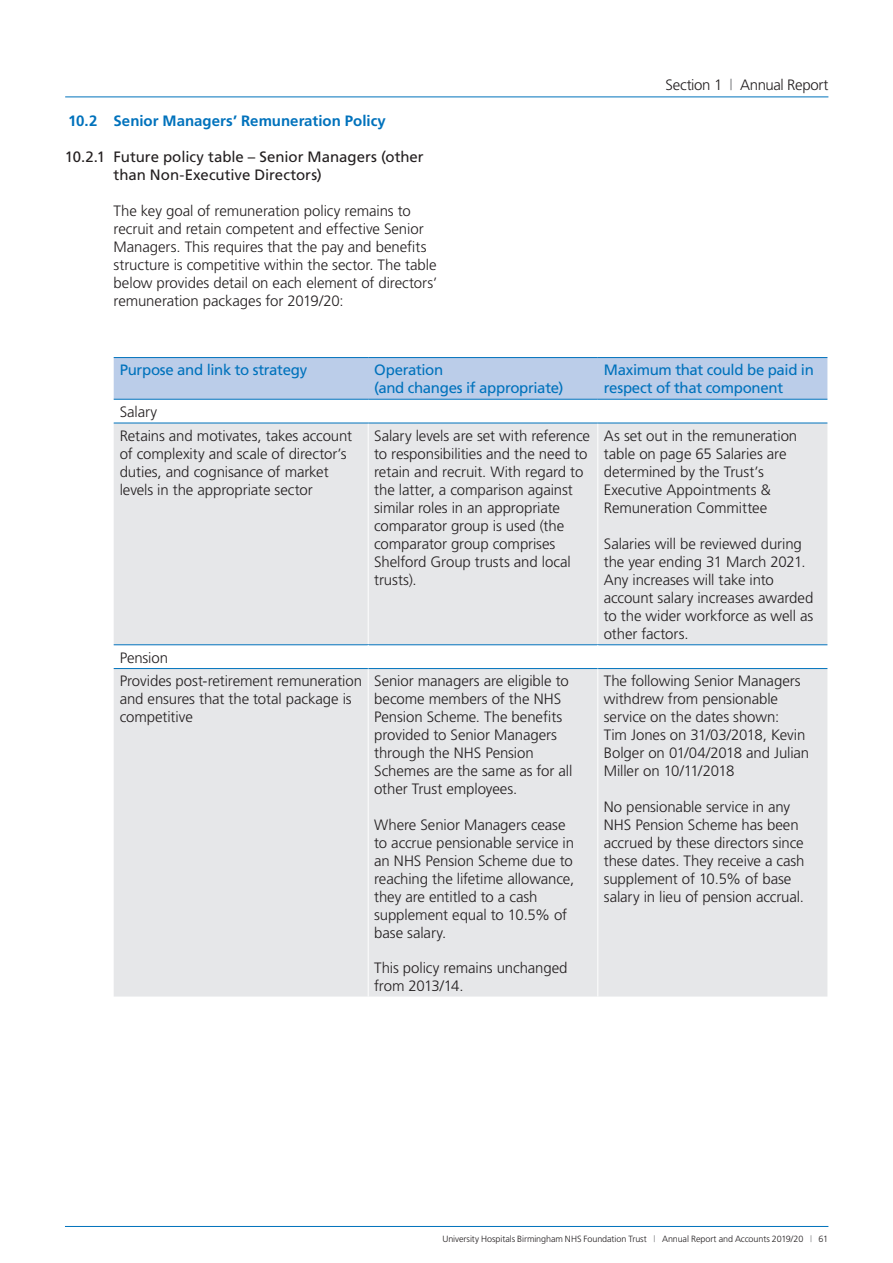
<style>
.page{position:relative;width:893px;height:1263px;background:#fff}
.page>*{position:absolute;margin:0;border:0;box-sizing:border-box;transform-origin:0 0}
.T___Table_body{font:300 15px/18px "Frutiger";letter-spacing:-.005em;color:#231f20}
.P___Body_copy{font:300 15px/18px "Frutiger";letter-spacing:-.005em;color:#231f20}
.T___Header_S1{font:15px/18px "Frutiger";letter-spacing:-.02em;color:#0072bc}
.t1{font:15px/18px "Frutiger";color:#231f20}
.t2{font:700 15px "Frutiger";color:#0072bc}
.P___Body_copy-2{font:300 15px "Frutiger";letter-spacing:-.025em;color:#231f20}
.t3{font:300 9px "Frutiger";letter-spacing:-.01em;color:#231f20}
.s1{color:#808285}
</style>
<div class="page">
<hr style="left:65px;top:1226px;width:763px;height:1px;background:#0072bc">
<hr style="left:65px;top:97px;width:763px;height:1px;background:#0072bc">
<div style="left:114px;top:424px;width:713px;height:572px;background:#e6e7e9"></div>
<hr style="left:368px;top:423px;width:1px;height:222px;background:#fff">
<hr style="left:598px;top:423px;width:1px;height:222px;background:#fff">
<hr style="left:368px;top:669px;width:1px;height:327px;background:#fff">
<hr style="left:598px;top:669px;width:1px;height:327px;background:#fff">
<hr style="left:114px;top:644px;width:254px;height:1px;background:#0072bc">
<hr style="left:368px;top:644px;width:230px;height:1px;background:#0072bc">
<hr style="left:598px;top:644px;width:229px;height:1px;background:#0072bc">
<hr style="left:114px;top:668px;width:254px;height:1px;background:#0072bc">
<hr style="left:368px;top:668px;width:230px;height:1px;background:#0072bc">
<hr style="left:598px;top:668px;width:229px;height:1px;background:#0072bc">
<svg style="left:368px;top:645px;width:1px;height:23px"></svg>
<svg style="left:598px;top:645px;width:1px;height:23px"></svg>
<svg style="left:114px;top:358px;width:713px;height:65px"></svg>
<hr style="left:114px;top:423px;width:254px;height:1px;background:#0072bc">
<hr style="left:368px;top:423px;width:230px;height:1px;background:#0072bc">
<hr style="left:598px;top:423px;width:229px;height:1px;background:#0072bc">
<hr style="left:114px;top:357px;width:254px;height:1px;background:#0072bc">
<hr style="left:368px;top:357px;width:230px;height:1px;background:#0072bc">
<hr style="left:598px;top:357px;width:229px;height:1px;background:#0072bc">
<hr style="left:114px;top:399px;width:254px;height:1px;background:#0072bc">
<hr style="left:368px;top:399px;width:230px;height:1px;background:#0072bc">
<hr style="left:598px;top:399px;width:229px;height:1px;background:#0072bc">
<p class="t2" style="left:68px;top:112px;width:319px">10.2 Senior Managers’ Remuneration Policy</p>
<p class="t1" style="left:114px;top:148px;width:312px;text-indent:-49px">10.2.1 Future policy table – Senior Managers (other than Non-Executive Directors)</p>
<p class="P___Body_copy" style="left:114px;top:202px;width:325px">The key goal of remuneration policy remains to recruit and retain competent and effective Senior Managers. This requires that the pay and benefits structure is competitive within the sector. The table below provides detail on each element of directors’ remuneration packages for 2019/20:</p>
<p class="P___Body_copy-2" style="left:666px;top:76px;width:164px">Section 1 <span class="s1">|</span> Annual Report</p>
<p class="T___Header_S1" style="left:120px;top:361px;width:189px">Purpose and link to strategy</p>
<p class="T___Header_S1" style="left:374px;top:361px;width:191px">Operation<br>(and changes if appropriate)</p>
<p class="T___Header_S1" style="left:604px;top:361px;width:212px">Maximum that could be paid in respect of that component</p>
<p class="T___Table_body" style="left:120px;top:403px;width:39px">Salary</p>
<p class="T___Table_body" style="left:120px;top:427px;width:234px">Retains and motivates, takes account of complexity and scale of director’s duties, and cognisance of market levels in the appropriate sector</p>
<p class="T___Table_body" style="left:374px;top:427px;width:217px">Salary levels are set with reference to responsibilities and the need to retain and recruit. With regard to the latter, a comparison against similar roles in an appropriate comparator group is used (the comparator group comprises<br>Shelford Group trusts and local trusts).</p>
<p class="T___Table_body" style="left:604px;top:427px;width:195px">As set out in the remuneration table on page 65 Salaries are determined by the Trust’s<br>Executive Appointments &amp;<br>Remuneration Committee</p>
<p class="T___Table_body" style="left:604px;top:535px;width:211px">Salaries will be reviewed during the year ending 31 March 2021.<br>Any increases will take into account salary increases awarded to the wider workforce as well as other factors.</p>
<p class="T___Table_body" style="left:120px;top:648px;width:50px">Pension</p>
<p class="T___Table_body" style="left:120px;top:672px;width:244px">Provides post-retirement remuneration and ensures that the total package is competitive</p>
<p class="T___Table_body" style="left:374px;top:672px;width:200px">Senior managers are eligible to become members of the NHS<br>Pension Scheme. The benefits provided to Senior Managers through the NHS Pension<br>Schemes are the same as for all other Trust employees.</p>
<p class="T___Table_body" style="left:374px;top:816px;width:202px">Where Senior Managers cease to accrue pensionable service in an NHS Pension Scheme due to reaching the lifetime allowance, they are entitled to a cash supplement equal to 10.5% of base salary.</p>
<p class="T___Table_body" style="left:374px;top:958px;width:195px">This policy remains unchanged from 2013/14.</p>
<p class="T___Table_body" style="left:604px;top:672px;width:207px">The following Senior Managers withdrew from pensionable service on the dates shown:<br>Tim Jones on 31/03/2018, Kevin<br>Bolger on 01/04/2018 and Julian<br>Miller on 10/11/2018</p>
<p class="T___Table_body" style="left:604px;top:798px;width:202px">No pensionable service in any<br>NHS Pension Scheme has been accrued by these directors since these dates. They receive a cash supplement of 10.5% of base salary in lieu of pension accrual.</p>
<p class="t3" style="left:442px;top:1233px;width:387px">University Hospitals Birmingham NHS Foundation Trust <span class="s1">|</span> Annual Report and Accounts 2019/20 <span class="s1">|</span> 61</p>
</div>
